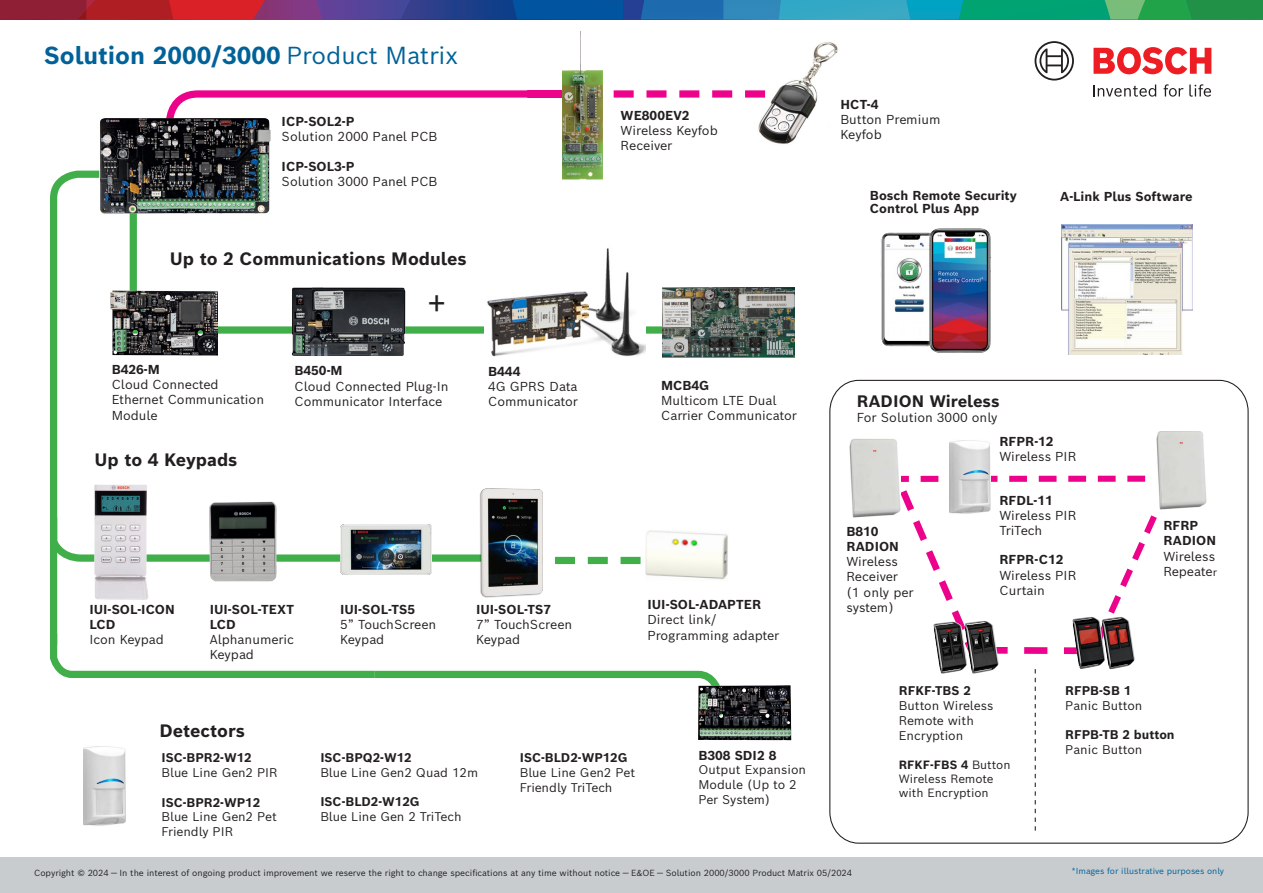
<style>
.page{position:relative;width:1263px;height:893px;background:#fff}
.page>*{position:absolute;margin:0;border:0;box-sizing:border-box;transform-origin:0 0}
.t1{font:33.83px "Bosch Sans";color:#231f20}
.t2{font:700 24px "Bosch Sans";color:#006299}
.t3{font:700 17.48px "Bosch Sans";color:#231f20}
.t4{font:700 16.2px "Bosch Sans";color:#231f20}
.t5{font:12.6px/15.1px "Bosch Sans";color:#231f20}
.t6{font:700 12.6px "Bosch Sans";color:#231f20}
.t7{font:12.6px "Bosch Sans";letter-spacing:-.02em;color:#231f20}
.t8{font:12.3px/14.7px "Bosch Sans";color:#231f20}
.t9{font:700 12.3px/14.7px "Bosch Sans";color:#231f20}
.t10{font:11.7px/14px "Bosch Sans";color:#231f20}
.t11{font:8.62px "Bosch Sans";color:#231f20}
.t12{font:8.4px "Bosch Sans";color:#006299}
.s1{font-weight:400}
.s2{font-weight:700}
.s3{font-size:10.57px}
</style>
<div class="page">
<img style="left:1061px;top:224px;width:131px;height:130px">
<div style="left:0;top:857px;width:1263px;height:36px;background:#c8cccf"></div>
<svg style="left:0;top:0;width:1263px;height:19px;background:#44667c"></svg>
<svg style="left:1093px;top:85px;width:63px;height:12px"></svg>
<svg style="left:1163px;top:84px;width:20px;height:13px"></svg>
<svg style="left:1189px;top:84px;width:22px;height:13px"></svg>
<svg style="left:1093px;top:47px;width:118px;height:27px"></svg>
<svg style="left:1034px;top:41px;width:40px;height:40px"></svg>
<img style="left:881px;top:232px;width:45px;height:115px">
<div style="left:926px;top:226px;width:67px;height:129px;background:#fff;opacity:.75"></div>
<img style="left:929px;top:229px;width:61px;height:123px">
<svg style="left:168px;top:87px;width:435px;height:61px"></svg>
<img style="left:100px;top:111px;width:176px;height:56px">
<img style="left:725px;top:287px;width:70px;height:71px">
<img style="left:725px;top:534px;width:3px;height:44px">
<img style="left:698px;top:685px;width:94px;height:56px">
<img style="left:849px;top:438px;width:50px;height:80px">
<img style="left:758px;top:42px;width:80px;height:102px">
<svg style="left:614px;top:90px;width:151px;height:8px"></svg>
<img style="left:563px;top:31px;width:39px;height:136px">
<img style="left:949px;top:440px;width:41px;height:33px">
<img style="left:84px;top:746px;width:42px;height:80px">
<svg style="left:885px;top:473px;width:281px;height:358px"></svg>
<img style="left:1156px;top:431px;width:51px;height:78px">
<svg style="left:50px;top:167px;width:675px;height:556px"></svg>
<p class="t2" style="left:44px;top:35px;width:415px">Solution 2000/3000 <span class="s1">Product Matrix</span></p>
<p class="t6" style="left:282px;top:111px;width:74px">ICP-SOL2-P</p>
<p class="t5" style="left:282px;top:128px;width:157px">Solution 2000 Panel PCB</p>
<p class="t6" style="left:282px;top:156px;width:74px">ICP-SOL3-P</p>
<p class="t5" style="left:282px;top:173px;width:157px">Solution 3000 Panel PCB</p>
<p class="t3" style="left:170px;top:244px;width:298px">Up to 2 Communications Modules</p>
<p class="t6" style="left:112px;top:359px;width:50px">B426-M</p>
<p class="t5" style="left:112px;top:376px;width:109px">Cloud Connected</p>
<p class="t5" style="left:112px;top:391px;width:154px">Ethernet Communication</p>
<p class="t5" style="left:112px;top:406px;width:48px">Module</p>
<p class="t3" style="left:94px;top:445px;width:145px">Up to 4 Keypads</p>
<p class="t1" style="left:427px;top:274px;width:21px">+</p>
<p class="t6" style="left:295px;top:360px;width:50px">B450-M</p>
<p class="t5" style="left:295px;top:377px;width:155px">Cloud Connected Plug-In<br>Communicator Interface</p>
<p class="t6" style="left:488px;top:361px;width:34px">B444</p>
<p class="t5" style="left:488px;top:378px;width:91px">4G GPRS Data</p>
<p class="t5" style="left:488px;top:393px;width:91px">Communicator</p>
<p class="t6" style="left:621px;top:105px;width:71px">WE800EV2</p>
<p class="t5" style="left:621px;top:122px;width:99px">Wireless Keyfob</p>
<p class="t5" style="left:621px;top:137px;width:53px">Receiver</p>
<p class="t6" style="left:661px;top:375px;width:50px">MCB4G</p>
<p class="t5" style="left:661px;top:392px;width:137px">Multicom LTE Dual<br>Carrier Communicator</p>
<p class="t6" style="left:89px;top:599px;width:87px">IUI-SOL-ICON</p>
<p class="t6" style="left:89px;top:614px;width:28px">LCD</p>
<p class="t5" style="left:89px;top:631px;width:76px">Icon Keypad</p>
<p class="t6" style="left:210px;top:599px;width:86px">IUI-SOL-TEXT</p>
<p class="t5" style="left:210px;top:616px;width:86px"><span class="s2">LCD<br></span>Alphanumeric<br>Keypad</p>
<p class="t6" style="left:340px;top:599px;width:77px">IUI-SOL-TS5</p>
<p class="t5" style="left:340px;top:616px;width:98px">5” TouchScreen</p>
<p class="t5" style="left:340px;top:631px;width:46px">Keypad</p>
<p class="t6" style="left:476px;top:599px;width:77px">IUI-SOL-TS7</p>
<p class="t5" style="left:476px;top:616px;width:98px">7” TouchScreen</p>
<p class="t5" style="left:476px;top:631px;width:46px">Keypad</p>
<p class="t6" style="left:647px;top:594px;width:115px">IUI-SOL-ADAPTER</p>
<p class="t5" style="left:647px;top:611px;width:133px">Direct link/<br>Programming adapter</p>
<p class="t3" style="left:159px;top:716px;width:87px">Detectors</p>
<p class="t8" style="left:162px;top:749px;width:118px"><span class="s2">ISC-BPR2-W12<br></span>Blue Line Gen2 PIR</p>
<p class="t8" style="left:162px;top:794px;width:117px"><span class="s2">ISC-BPR2-WP12<br></span>Blue Line Gen2 Pet<br>Friendly PIR</p>
<p class="t8" style="left:320px;top:749px;width:159px"><span class="s2">ISC-BPQ2-W12<br></span>Blue Line Gen2 Quad 12m</p>
<p class="t8" style="left:320px;top:793px;width:143px"><span class="s2">ISC-BLD2-W12G<br></span>Blue Line Gen 2 TriTech</p>
<p class="t8" style="left:520px;top:749px;width:117px"><span class="s2">ISC-BLD2-WP12G<br></span>Blue Line Gen2 Pet<br>Friendly TriTech</p>
<p class="t6" style="left:698px;top:745px;width:80px">B308 SDI2 8</p>
<p class="t8" style="left:698px;top:762px;width:109px">Output Expansion<br>Module (Up to 2<br>Per System)</p>
<p class="t6" style="left:840px;top:94px;width:39px">HCT-4</p>
<p class="t5" style="left:840px;top:111px;width:102px">Button Premium</p>
<p class="t5" style="left:840px;top:126px;width:43px">Keyfob</p>
<p class="t6" style="left:870px;top:184px;width:149px">Bosch Remote Security</p>
<p class="t6" style="left:870px;top:197px;width:111px">Control Plus App</p>
<p class="t6" style="left:1060px;top:186px;width:134px">A-Link Plus Software</p>
<p class="t4" style="left:857px;top:387px;width:144px">RADION Wireless</p>
<p class="t5" style="left:857px;top:409px;width:142px">For Solution 3000 only</p>
<p class="t6" style="left:846px;top:521px;width:34px">B810</p>
<p class="t5" style="left:846px;top:538px;width:54px;text-align:justify"><span class="s2">RADION </span>Wireless Receiver</p>
<p class="t5" style="left:846px;top:583px;width:69px">(1 only per system)</p>
<p class="t5" style="left:999px;top:433px;width:79px"><span class="s2">RFPR-12<br></span>Wireless PIR</p>
<p class="t5" style="left:999px;top:491px;width:79px"><span class="s2">RFDL-11<br></span>Wireless PIR</p>
<p class="t7" style="left:999px;top:520px;width:44px">TriTech</p>
<p class="t5" style="left:999px;top:551px;width:79px"><span class="s2">RFPR-C12<br></span>Wireless PIR</p>
<p class="t5" style="left:999px;top:581px;width:47px">Curtain</p>
<p class="t6" style="left:1163px;top:515px;width:36px">RFRP</p>
<p class="t5" style="left:1163px;top:532px;width:55px"><span class="s2">RADION<br></span>Wireless<br>Repeate<span class="s3">r</span></p>
<p class="t8" style="left:899px;top:682px;width:96px;line-height:15px"><span class="s2">RFKF-TBS 2<br></span>Button Wireless<br>Remote with<br>Encryption</p>
<p class="t10" style="left:899px;top:757px;width:113px"><span class="s2">RFKF-FBS 4</span> Button<br>Wireless Remote with Encryption</p>
<p class="t8" style="left:1065px;top:682px;width:79px"><span class="s2">RFPB-SB 1<br></span>Panic Button</p>
<p class="t9" style="left:1065px;top:726px;width:111px">RFPB-TB 2 button<br><span class="s1">Panic Button</span></p>
<p class="t11" style="left:34px;top:866px;width:819px">Copyright © 2024 — In the interest of ongoing product improvement we reserve the right to change specifications at any time without notice — E&amp;OE — Solution 2000/3000 Product Matrix 05/2024</p>
<p class="t12" style="left:1072px;top:864px;width:154px">*Images for illustrative purposes only</p>
</div>
